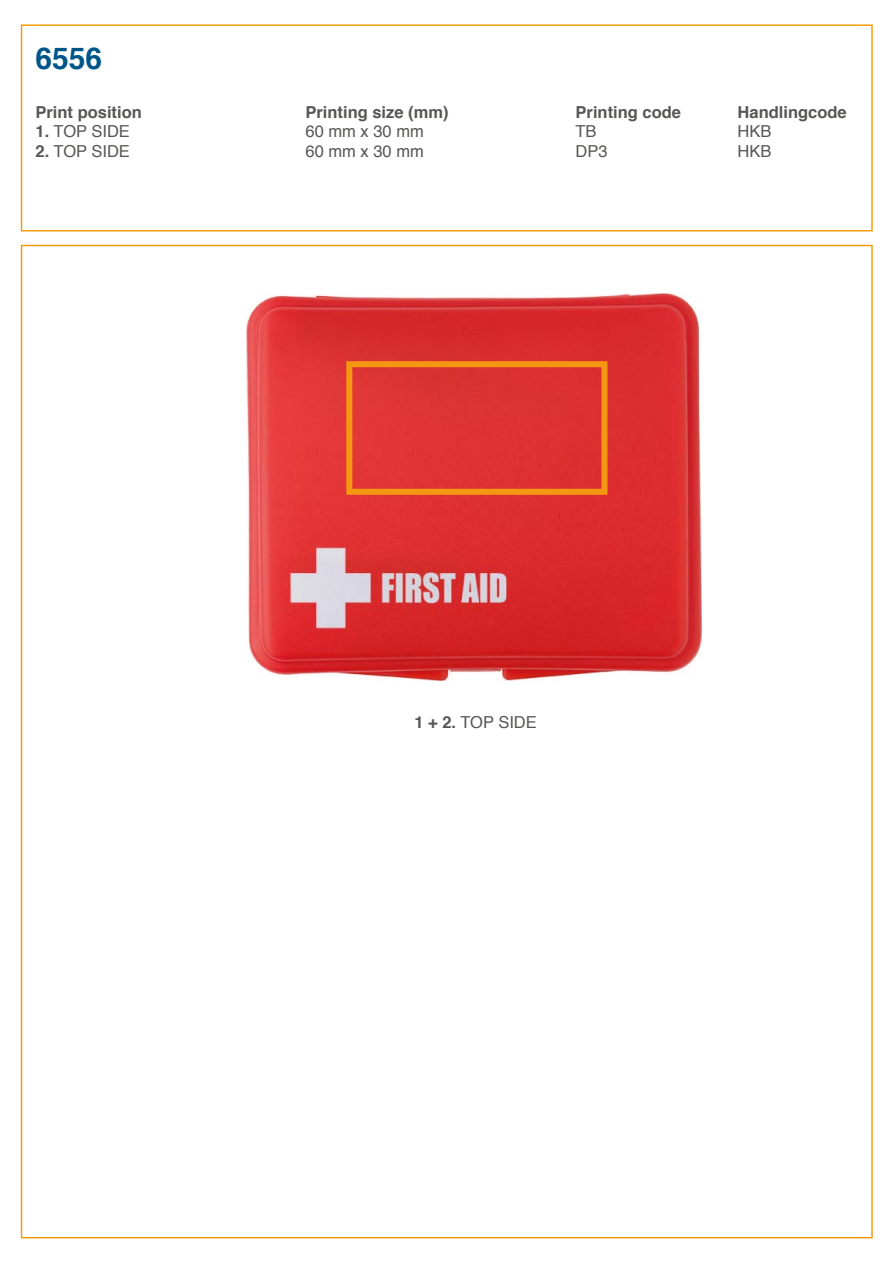
<style>
.page{position:relative;width:893px;height:1263px;background:#fff}
.page>*{position:absolute;margin:0;border:0;box-sizing:border-box;transform-origin:0 0}
.t1{font:700 30px "Helvetica";color:#058}
.t2{font:16.5px "Helvetica";color:#575756}
.t3{font:700 16.5px "Helvetica";color:#575756}
.s1{font-weight:700}
</style>
<div class="page">
<div style="left:21px;top:24px;width:852px;height:207px;border:1px solid #f49800"></div>
<img style="left:247px;top:293px;width:455px;height:387px">
<div style="left:346px;top:361px;width:261px;height:134px;border:6px solid #f49811"></div>
<h1 class="t1" style="left:35px;top:34px;width:68px">6556</h1>
<p class="t3" style="left:35px;top:98px;width:108px">Print position</p>
<p class="t3" style="left:306px;top:98px;width:145px">Printing size (mm)</p>
<p class="t3" style="left:576px;top:98px;width:107px">Printing code</p>
<p class="t3" style="left:738px;top:98px;width:111px">Handlingcode</p>
<p class="t2" style="left:35px;top:119px;width:96px"><span class="s1">1.</span> TOP SIDE</p>
<p class="t2" style="left:306px;top:119px;width:120px">60 mm x 30 mm</p>
<p class="t2" style="left:576px;top:119px;width:23px">TB</p>
<p class="t2" style="left:738px;top:119px;width:35px">HKB</p>
<p class="t2" style="left:35px;top:139px;width:96px"><span class="s1">2.</span> TOP SIDE</p>
<p class="t2" style="left:306px;top:139px;width:120px">60 mm x 30 mm</p>
<p class="t2" style="left:576px;top:139px;width:34px">DP3</p>
<p class="t2" style="left:738px;top:139px;width:35px">HKB</p>
<p class="t2" style="left:414px;top:709px;width:124px"><span class="s1">1 + 2.</span> TOP SIDE</p>
</div>
